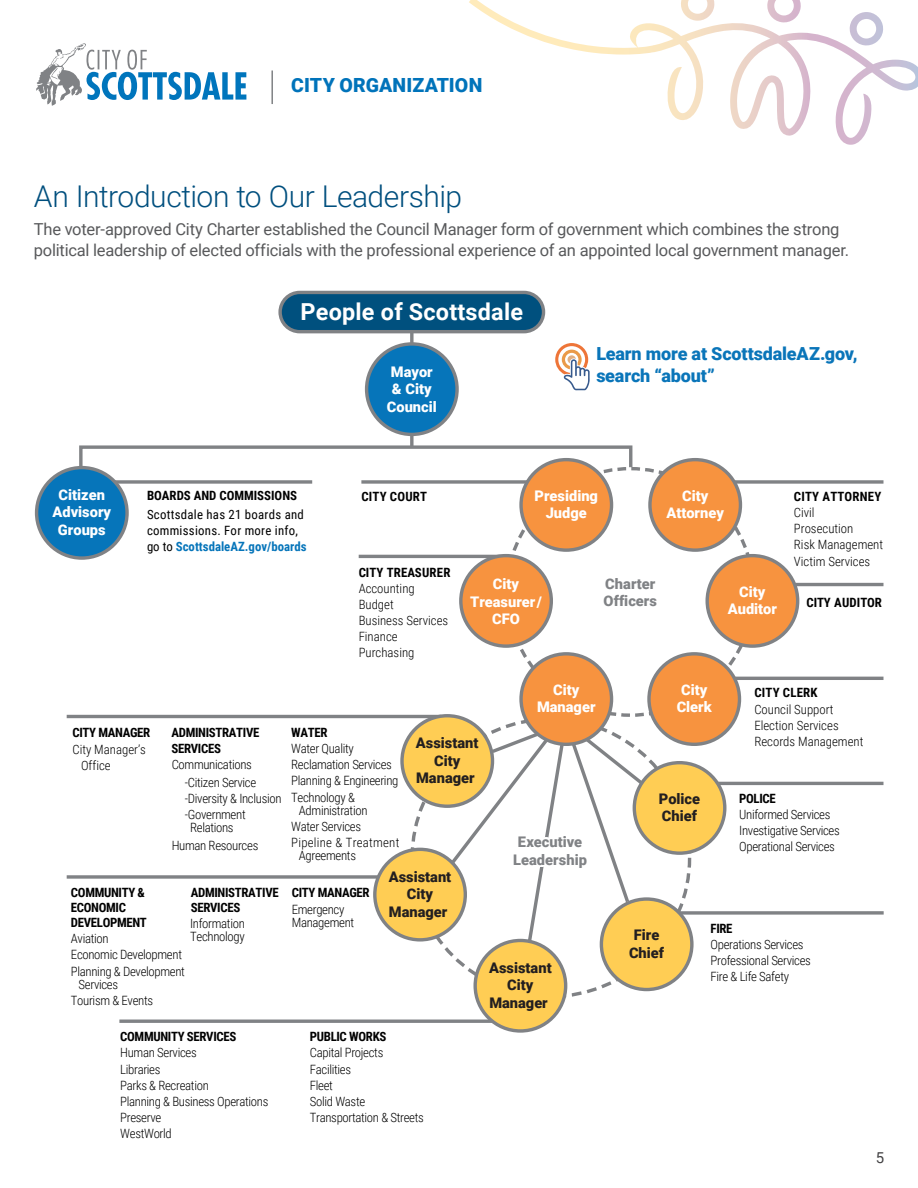
<style>
.page{position:relative;width:918px;height:1188px;background:#fff}
.page>*{position:absolute;margin:0;border:0;box-sizing:border-box;transform-origin:0 0}
.t1{font:300 30px "Roboto";letter-spacing:-.015em;color:#004f7e}
.t2{font:700 23.4px "Roboto";letter-spacing:.01em;color:#fff}
.t3{font:900 19.5px "Roboto";letter-spacing:.005em;color:#0073ba}
.t4{font:900 18px/22.5px "Roboto";letter-spacing:-.01em;color:#0a75b9}
.t5{font:16.5px/21px "Roboto";letter-spacing:-.01em;color:#58595b}
.t6{font:15px "Roboto";color:#414042}
.t7{font:900 14.7px/17.5px "Roboto";color:#fff;text-align:center}
.t8{font:900 14.7px/17.5px "Roboto";color:#231f20;text-align:center}
.t9{font:900 14.7px/17.5px "Roboto";color:#808285}
.t10{font:300 12.75px/16px "Roboto Condensed";letter-spacing:-.025em;color:#010101}
.t11{font:300 12.75px/16px "Roboto Condensed";color:#010101}
.t12{font:700 12.75px/15.3px "Roboto Condensed";letter-spacing:-.025em;color:#010101}
.t13{font:12.75px/16px "Roboto Condensed";letter-spacing:.02em;color:#010101}
.t14{font:700 12.75px "Roboto Condensed";letter-spacing:.015em;color:#010101}
.t15{font:700 12.75px "Roboto Condensed";color:#010101}
.s1{font-weight:700;color:#0675ba}
</style>
<div class="page">
<hr style="left:705px;top:782px;width:178px;height:3px;background:#808285">
<svg style="left:692px;top:911px;width:192px;height:4px"></svg>
<svg style="left:733px;top:480px;width:150px;height:4px"></svg>
<hr style="left:716px;top:677px;width:167px;height:3px;background:#808285">
<hr style="left:716px;top:583px;width:167px;height:3px;background:#808285">
<svg style="left:361px;top:480px;width:167px;height:4px"></svg>
<svg style="left:113px;top:480px;width:199px;height:4px"></svg>
<hr style="left:359px;top:555px;width:147px;height:3px;background:#808285">
<hr style="left:67px;top:715px;width:374px;height:3px;background:#808285">
<svg style="left:67px;top:875px;width:312px;height:4px"></svg>
<hr style="left:119px;top:1020px;width:378px;height:3px;background:#808285">
<svg style="left:410px;top:333px;width:4px;height:112px"></svg>
<div style="left:79px;top:445px;width:553px;height:24px;border:3px solid #808285"></div>
<div style="left:37px;top:468px;width:90px;height:90px;background:#0675ba;border-radius:50%"></div>
<div style="left:35px;top:466px;width:94px;height:94px;border:3px solid #808285;border-radius:50%"></div>
<div style="left:367px;top:344px;width:90px;height:90px;background:#0675ba;border-radius:50%"></div>
<div style="left:365px;top:342px;width:94px;height:94px;border:3px solid #808285;border-radius:50%"></div>
<div style="left:521px;top:460px;width:91px;height:90px;background:#f7933f;border-radius:50%"></div>
<div style="left:519px;top:458px;width:94px;height:94px;border:3px solid #808285;border-radius:50%"></div>
<div style="left:461px;top:556px;width:90px;height:90px;background:#f7933f;border-radius:50%"></div>
<div style="left:459px;top:554px;width:94px;height:94px;border:3px solid #808285;border-radius:50%"></div>
<div style="left:650px;top:460px;width:90px;height:90px;background:#f7933f;border-radius:50%"></div>
<div style="left:648px;top:458px;width:94px;height:94px;border:3px solid #808285;border-radius:50%"></div>
<div style="left:707px;top:556px;width:91px;height:90px;background:#f7933f;border-radius:50%"></div>
<div style="left:705px;top:554px;width:94px;height:94px;border:3px solid #808285;border-radius:50%"></div>
<div style="left:521px;top:654px;width:91px;height:90px;background:#f7933f;border-radius:50%"></div>
<div style="left:519px;top:652px;width:94px;height:94px;border:3px solid #808285;border-radius:50%"></div>
<div style="left:649px;top:654px;width:90px;height:90px;background:#f7933f;border-radius:50%"></div>
<div style="left:647px;top:652px;width:94px;height:94px;border:3px solid #808285;border-radius:50%"></div>
<div style="left:375px;top:849px;width:90px;height:91px;background:#ffcd54;border-radius:50%"></div>
<div style="left:373px;top:848px;width:94px;height:94px;border:3px solid #808285;border-radius:50%"></div>
<div style="left:475px;top:940px;width:91px;height:91px;background:#ffcd54;border-radius:50%"></div>
<div style="left:473px;top:939px;width:94px;height:94px;border:3px solid #808285;border-radius:50%"></div>
<div style="left:402px;top:716px;width:91px;height:90px;background:#ffcd54;border-radius:50%"></div>
<div style="left:400px;top:714px;width:94px;height:94px;border:3px solid #808285;border-radius:50%"></div>
<div style="left:634px;top:763px;width:91px;height:90px;background:#ffcd54;border-radius:50%"></div>
<div style="left:601px;top:899px;width:91px;height:91px;background:#ffcd54;border-radius:50%"></div>
<div style="left:600px;top:897px;width:94px;height:94px;border:3px solid #808285;border-radius:50%"></div>
<div style="left:280px;top:292px;width:264px;height:40px;background:#00507e;border-radius:20px"></div>
<div style="left:278px;top:291px;width:267px;height:42px;border:3px solid #808285;border-radius:20px"></div>
<svg style="left:447px;top:718px;width:245px;height:228px"></svg>
<svg style="left:555px;top:343px;width:35px;height:47px"></svg>
<svg style="left:36px;top:43px;width:210px;height:63px"></svg>
<hr style="left:271px;top:70px;width:2px;height:34px;background:#808285">
<svg style="left:469px;top:0;width:449px;height:145px"></svg>
<h3 class="t3" style="left:291px;top:72px;width:193px">CITY ORGANIZATION</h3>
<h1 class="t1" style="left:34px;top:176px;width:430px">An Introduction to Our Leadership</h1>
<p class="t5" style="left:34px;top:218px;width:817px">The voter-approved City Charter established the Council Manager form of government which combines the strong political leadership of elected officials with the professional experience of an appointed local government manager.</p>
<p class="t7" style="left:53px;top:485px;width:60px">Citizen<br>Advisory<br>Groups</p>
<h2 class="t2" style="left:301px;top:295px;width:224px">People of Scottsdale</h2>
<p class="t7" style="left:387px;top:362px;width:51px">Mayor &amp; City<br>Council</p>
<h3 class="t4" style="left:596px;top:342px;width:263px">Learn more at ScottsdaleAZ.gov, search “about”</h3>
<p class="t15" style="left:147px;top:486px;width:152px">BOARDS AND COMMISSIONS</p>
<p class="t13" style="left:147px;top:506px;width:161px">Scottsdale has 21 boards and commissions. For more info, go to <span class="s1">ScottsdaleAZ.gov/boards</span></p>
<p class="t14" style="left:361px;top:488px;width:67px">CITY COURT</p>
<p class="t14" style="left:359px;top:563px;width:93px">CITY TREASURER</p>
<p class="t11" style="left:359px;top:580px;width:91px">Accounting<br>Budget<br>Business Services<br>Finance<br>Purchasing</p>
<p class="t7" style="left:535px;top:486px;width:65px">Presiding<br>Judge</p>
<p class="t7" style="left:666px;top:486px;width:59px">City<br>Attorney</p>
<p class="t9" style="left:604px;top:574px;width:55px">Charter<br>Officers</p>
<p class="t7" style="left:470px;top:575px;width:73px">City<br>Treasurer/<br>CFO</p>
<p class="t7" style="left:728px;top:582px;width:51px">City<br>Auditor</p>
<p class="t14" style="left:794px;top:488px;width:89px">CITY ATTORNEY</p>
<p class="t11" style="left:794px;top:504px;width:91px">Civil<br>Prosecution<br>Risk Management<br>Victim Services</p>
<p class="t14" style="left:806px;top:594px;width:77px">CITY AUDITOR</p>
<p class="t12" style="left:72px;top:724px;width:79px">CITY MANAGER</p>
<p class="t12" style="left:172px;top:724px;width:89px">ADMINISTRATIVE<br>SERVICES</p>
<p class="t11" style="left:81px;top:741px;width:66px;text-indent:-9px">City Manager’s<br>Office</p>
<p class="t10" style="left:172px;top:756px;width:82px">Communications</p>
<p class="t10" style="left:185px;top:774px;width:98px">-Citizen Service -Diversity &amp; Inclusion -Government</p>
<p class="t10" style="left:190px;top:819px;width:45px">Relations</p>
<p class="t10" style="left:172px;top:837px;width:88px">Human Resources</p>
<p class="t12" style="left:291px;top:724px;width:38px">WATER</p>
<p class="t10" style="left:291px;top:740px;width:109px">Water Quality<br>Reclamation Services<br>Planning &amp; Engineering<br>Technology &amp;</p>
<p class="t10" style="left:291px;top:802px;width:110px;text-indent:8px">Administration<br>Water Services<br>Pipeline &amp; Treatment</p>
<p class="t10" style="left:299px;top:847px;width:59px">Agreements</p>
<p class="t8" style="left:416px;top:733px;width:64px">Assistant<br>City<br>Manager</p>
<p class="t12" style="left:71px;top:884px;width:77px">COMMUNITY &amp;<br>ECONOMIC<br>DEVELOPMENT</p>
<p class="t10" style="left:71px;top:930px;width:116px">Aviation<br>Economic Development<br>Planning &amp; Development</p>
<p class="t10" style="left:71px;top:976px;width:84px;text-indent:8px">Services<br>Tourism &amp; Events</p>
<p class="t12" style="left:191px;top:884px;width:89px">ADMINISTRATIVE<br>SERVICES</p>
<p class="t12" style="left:292px;top:884px;width:79px">CITY MANAGER</p>
<p class="t10" style="left:292px;top:901px;width:54px">Emergency</p>
<p class="t10" style="left:190px;top:915px;width:56px">Information</p>
<p class="t10" style="left:292px;top:914px;width:64px">Management</p>
<p class="t10" style="left:190px;top:928px;width:56px">Technology</p>
<p class="t8" style="left:389px;top:867px;width:64px">Assistant<br>City<br>Manager</p>
<p class="t12" style="left:120px;top:1029px;width:118px">COMMUNITY SERVICES</p>
<p class="t10" style="left:120px;top:1044px;width:150px">Human Services<br>Libraries<br>Parks &amp; Recreation<br>Planning &amp; Business Operations<br>Preserve<br>WestWorld</p>
<p class="t12" style="left:310px;top:1029px;width:78px">PUBLIC WORKS</p>
<p class="t10" style="left:310px;top:1044px;width:116px">Capital Projects<br>Facilities<br>Fleet<br>Solid Waste<br>Transportation &amp; Streets</p>
<p class="t7" style="left:537px;top:680px;width:60px">City<br>Manager</p>
<p class="t7" style="left:677px;top:680px;width:37px">City<br>Clerk</p>
<p class="t9" style="left:513px;top:833px;width:75px;text-align:center">Executive<br>Leadership</p>
<p class="t8" style="left:659px;top:789px;width:43px;text-align:left">Police<br>Chief</p>
<p class="t14" style="left:754px;top:684px;width:65px">CITY CLERK</p>
<p class="t11" style="left:754px;top:701px;width:111px">Council Support<br>Election Services<br>Records Management</p>
<p class="t12" style="left:739px;top:790px;width:38px">POLICE</p>
<p class="t10" style="left:739px;top:806px;width:102px">Uniformed Services<br>Investigative Services<br>Operational Services</p>
<p class="t8" style="left:489px;top:958px;width:64px">Assistant<br>City<br>Manager</p>
<p class="t8" style="left:629px;top:926px;width:37px">Fire<br>Chief</p>
<p class="t12" style="left:711px;top:920px;width:23px">FIRE</p>
<p class="t10" style="left:711px;top:936px;width:102px">Operations Services<br>Professional Services<br>Fire &amp; Life Safety</p>
<p class="t6" style="left:876px;top:1147px;width:10px">5</p>
</div>
